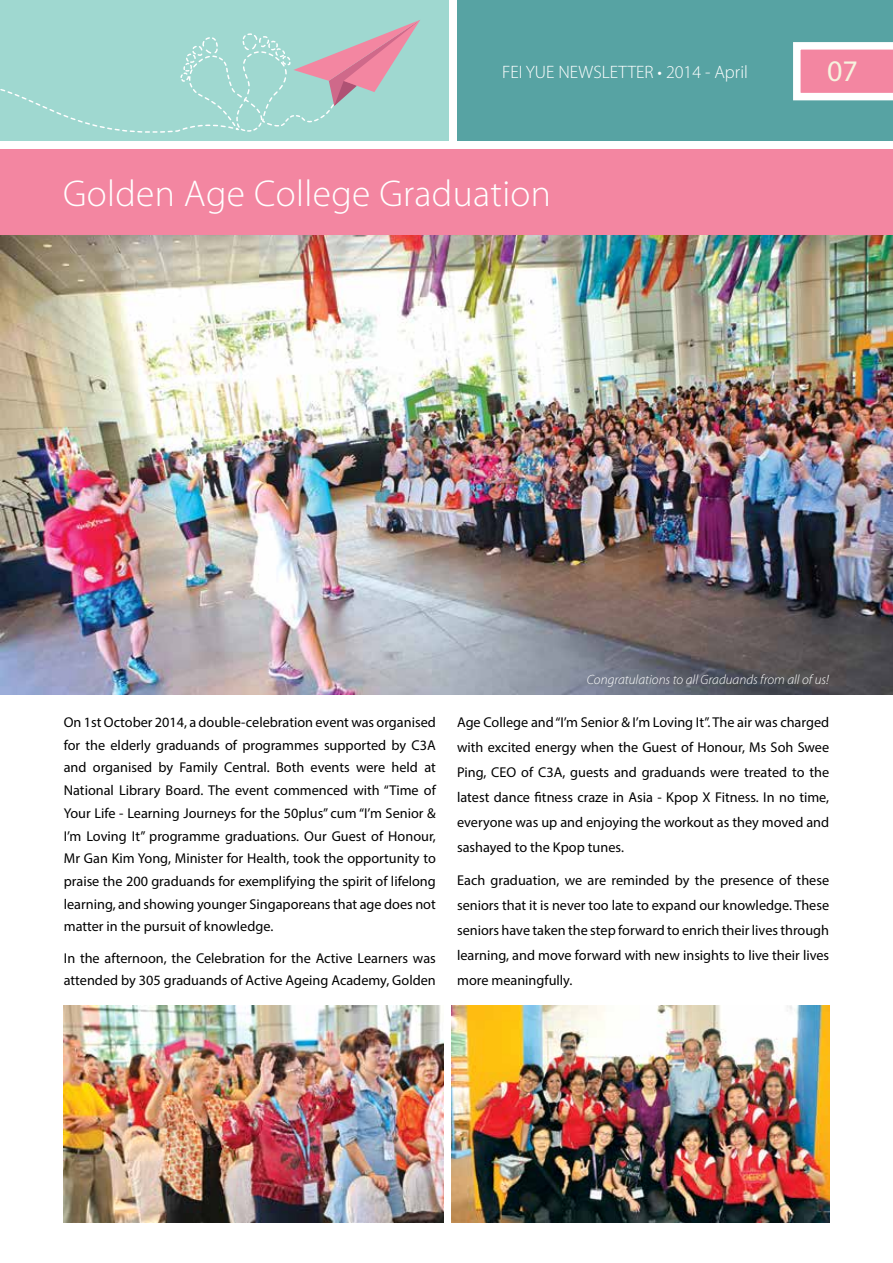
<style>
.page{position:relative;width:893px;height:1263px;background:#fff}
.page>*{position:absolute;margin:0;border:0;box-sizing:border-box;transform-origin:0 0}
.t1{font:300 37.5px "Myriad Pro";letter-spacing:.01em;color:#fff}
.t2{font:30px "Myriad Pro";color:#f6f3df}
.t3{font:300 18px "Myriad Pro";color:#fff}
.t4{font:14.25px/22.6px "Myriad Pro";color:#000;text-align:justify}
.t5{font:italic 300 13.5px "Myriad Pro";color:#fff}
</style>
<div class="page">
<img style="left:0;top:234px;width:893px;height:460px">
<div style="left:0;top:149px;width:893px;height:85px;background:#f386a1"></div>
<img style="left:64px;top:1005px;width:379px;height:217px">
<img style="left:452px;top:1005px;width:377px;height:217px">
<div style="left:457px;top:0;width:436px;height:141px;background:#57a3a3"></div>
<div style="left:0;top:0;width:449px;height:141px;background:#9fd8d0"></div>
<svg style="left:0;top:20px;width:420px;height:113px"></svg>
<svg style="left:793px;top:42px;width:100px;height:58px"></svg>
<p class="t3" style="left:502px;top:62px;width:247px">FEI YUE NEWSLETTER • 2014 - April</p>
<h2 class="t2" style="left:827px;top:52px;width:32px">057</h2>
<h1 class="t1" style="left:63px;top:171px;width:489px">Golden Age College Graduation</h1>
<p class="t5" style="left:587px;top:671px;width:244px">Congratulations to all Graduands from all of us!</p>
<p class="t4" style="left:64px;top:711px;width:374px">On 1st October 2014, a double-celebration event was organised for the elderly graduands of programmes supported by C3A and organised by Family Central. Both events were held at National Library Board. The event commenced with “Time of Your Life - Learning Journeys for the 50plus” cum “I’m Senior &amp; I’m Loving It” programme graduations. Our Guest of Honour, Mr Gan Kim Yong, Minister for Health, took the opportunity to praise the 200 graduands for exemplifying the spirit of lifelong learning, and showing younger Singaporeans that age does not matter in the pursuit of knowledge.</p>
<p class="t4" style="left:64px;top:946px;width:374px">In the afternoon, the Celebration for the Active Learners was attended by 305 graduands of Active Ageing Academy, Golden</p>
<p class="t4" style="left:457px;top:709px;width:374px;line-height:25px">Age College and “I’m Senior &amp; I’m Loving It”. The air was charged with excited energy when the Guest of Honour, Ms Soh Swee Ping, CEO of C3A, guests and graduands were treated to the latest dance fitness craze in Asia - Kpop X Fitness. In no time, everyone was up and enjoying the workout as they moved and sashayed to the Kpop tunes.</p>
<p class="t4" style="left:457px;top:868px;width:374px;line-height:25px">Each graduation, we are reminded by the presence of these seniors that it is never too late to expand our knowledge. These seniors have taken the step forward to enrich their lives through learning, and move forward with new insights to live their lives more meaningfully.</p>
</div>
